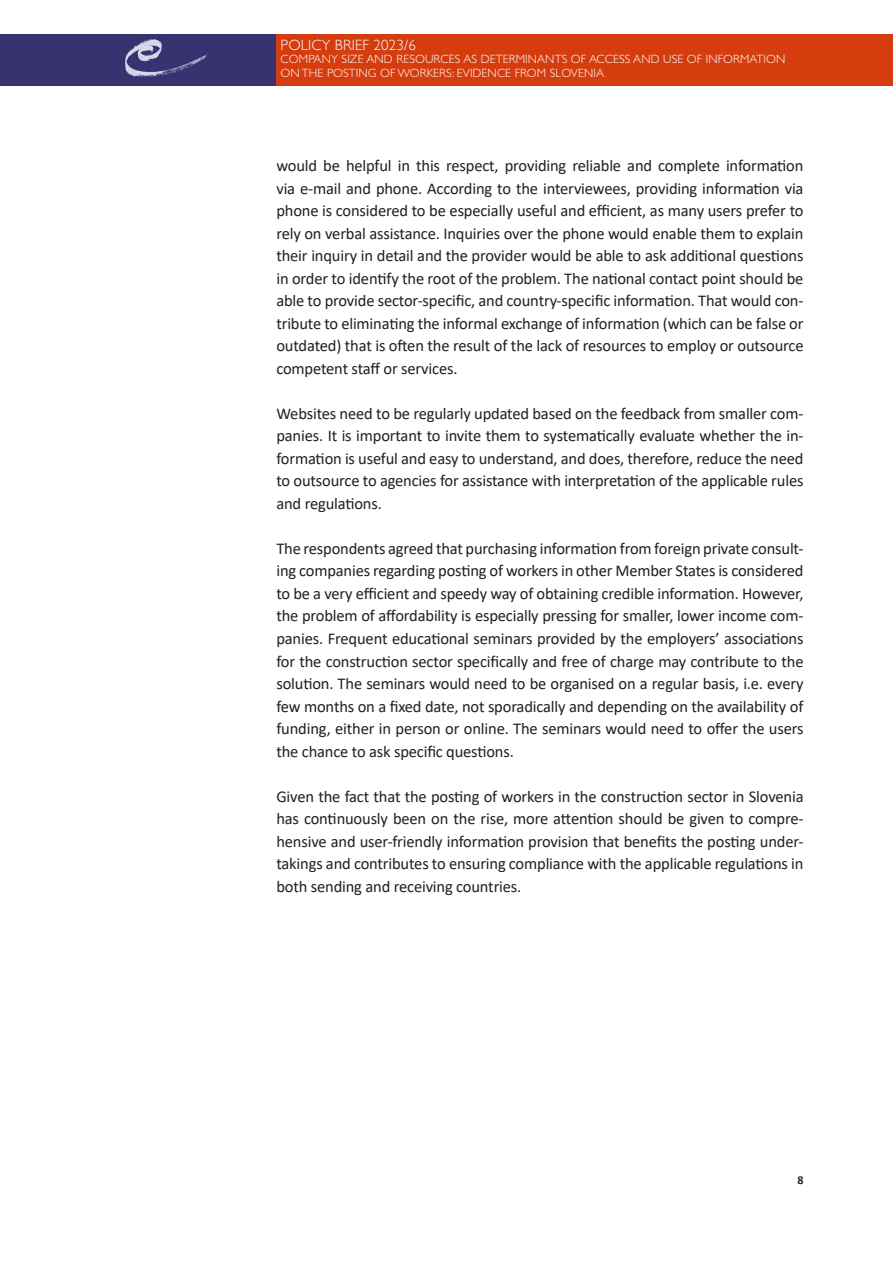
<style>
.page{position:relative;width:893px;height:1263px;background:#fff}
.page>*{position:absolute;margin:0;border:0;box-sizing:border-box;transform-origin:0 0}
.t1{font:16.5px/22.5px "Calibri";letter-spacing:-.01em;color:#231f20;text-align:justify}
.t2{font:300 15px "Gill Sans Std";letter-spacing:.01em;color:#fff}
.t3{font:300 12px/13.5px "Gill Sans Std";letter-spacing:.01em;color:#fff}
.t4{font:700 12px "Calibri";color:#231f20}
</style>
<div class="page">
<div style="left:0;top:34px;width:276px;height:51px;background:#383270"></div>
<div style="left:276px;top:34px;width:617px;height:51px;background:#d53d0e"></div>
<p class="t2" style="left:281px;top:36px;width:137px">POLICY BRIEF 2023/6</p>
<p class="t3" style="left:281px;top:53px;width:506px">COMPANY SIZE AND RESOURCES AS DETERMINANTS OF ACCESS AND USE OF INFORMATION<br>ON THE POSTING OF WORKERS: EVIDENCE FROM SLOVENIA</p>
<p class="t1" style="left:276px;top:154px;width:529px">would be helpful in this respect, providing reliable and complete information via e-mail and phone. According to the interviewees, providing information via phone is considered to be especially useful and efficient, as many users prefer to rely on verbal assistance. Inquiries over the phone would enable them to explain their inquiry in detail and the provider would be able to ask additional questions in order to identify the root of the problem. The national contact point should be able to provide sector-specific, and country-specific information. That would con&shy;tribute to eliminating the informal exchange of information (which can be false or outdated) that is often the result of the lack of resources to employ or outsource competent staff or services.</p>
<p class="t1" style="left:276px;top:402px;width:529px">Websites need to be regularly updated based on the feedback from smaller com&shy;panies. It is important to invite them to systematically evaluate whether the in&shy;formation is useful and easy to understand, and does, therefore, reduce the need to outsource to agencies for assistance with interpretation of the applicable rules and regulations.</p>
<p class="t1" style="left:276px;top:537px;width:529px">The respondents agreed that purchasing information from foreign private consult&shy;ing companies regarding posting of workers in other Member States is considered to be a very efficient and speedy way of obtaining credible information. However, the problem of affordability is especially pressing for smaller, lower income com&shy;panies. Frequent educational seminars provided by the employers’ associations for the construction sector specifically and free of charge may contribute to the solution. The seminars would need to be organised on a regular basis, i.e. every few months on a fixed date, not sporadically and depending on the availability of funding, either in person or online. The seminars would need to offer the users the chance to ask specific questions.</p>
<p class="t1" style="left:276px;top:784px;width:529px">Given the fact that the posting of workers in the construction sector in Slovenia has continuously been on the rise, more attention should be given to compre&shy;hensive and user-friendly information provision that benefits the posting under&shy;takings and contributes to ensuring compliance with the applicable regulations in both sending and receiving countries.</p>
<p class="t4" style="left:798px;top:1171px;width:8px">8</p>
</div>
